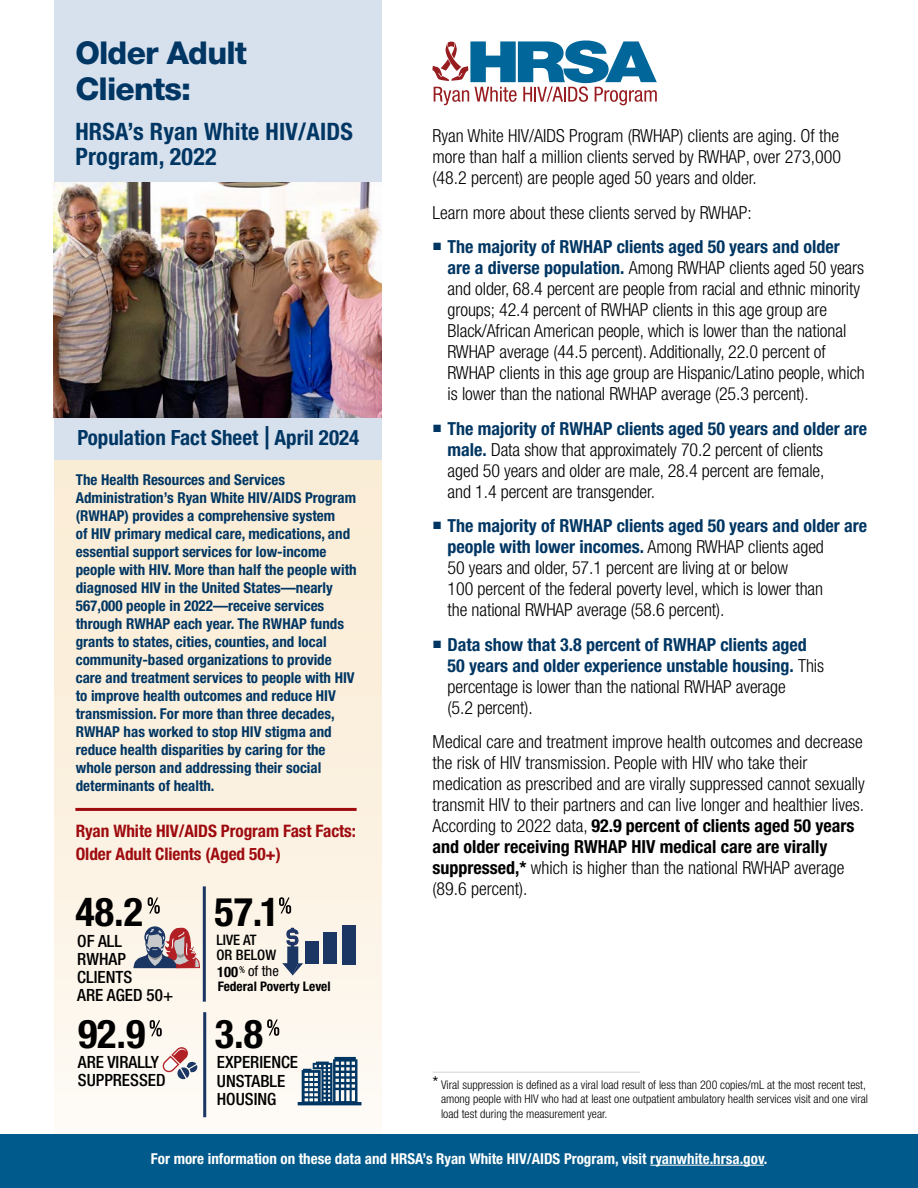
<style>
.page{position:relative;width:918px;height:1188px;background:#fff}
.page>*{position:absolute;margin:0;border:0;box-sizing:border-box;transform-origin:0 0}
.t1{font:700 condensed 39.75px "Helvetica Neue LT Std";color:#000}
.t2{font:800 31.5px/36px "Helvetica Neue LT Std";letter-spacing:-.025em;color:#003663}
.t3{font:700 condensed 24px/25.5px "Helvetica Neue LT Std";letter-spacing:.01em;color:#003663}
.t4{font:700 condensed 21px "Helvetica Neue LT Std";color:#003663}
.t5{font:300 condensed 18px/21px "Helvetica Neue LT Std";letter-spacing:-.005em;color:#000}
.t6{font:700 condensed 18px/21px "Helvetica Neue LT Std";color:#003663}
.t7{font:700 condensed 17.25px/22.5px "Helvetica Neue LT Std";letter-spacing:-.005em;color:#9e0b0f}
.t8{font:500 condensed 16.8px/18px "Helvetica Neue LT Std";color:#000}
.t9{font:700 condensed 15px/18px "Helvetica Neue LT Std";color:#003663}
.t10{font:700 condensed 15px "Helvetica Neue LT Std";color:#fff}
.t11{font:500 condensed 14.4px/15.6px "Helvetica Neue LT Std";color:#000}
.t12{font:condensed 14.4px "Helvetica Neue LT Std";color:#000}
.t13{font:700 condensed 14.4px "Helvetica Neue LT Std";color:#000}
.t14{font:700 condensed 13.2px "Helvetica Neue LT Std";color:#000}
.t15{font:300 condensed 12px/14.4px "Helvetica Neue LT Std";color:#000}
.s1{font-size:31.5px}
.s2{font-weight:700;color:#003663}
.s3{font-weight:300;color:#000}
.s4{font-weight:700}
.s5{font-size:18px}
</style>
<div class="page">
<svg style="left:54px;top:459px;width:327px;height:659px;background:#fbf1e1"></svg>
<div style="left:54px;top:0;width:327px;height:459px;background:#d7e0ed"></div>
<svg style="left:148px;top:897px;width:12px;height:17px"></svg>
<hr style="left:203px;top:886px;width:3px;height:116px;background:#1c3664">
<svg style="left:279px;top:897px;width:12px;height:17px"></svg>
<svg style="left:240px;top:966px;width:5px;height:7px"></svg>
<hr style="left:203px;top:1012px;width:3px;height:105px;background:#1c3664">
<svg style="left:267px;top:1019px;width:12px;height:17px"></svg>
<div style="left:342px;top:925px;width:13px;height:39px;background:#1c3664"></div>
<div style="left:323px;top:932px;width:14px;height:32px;background:#1c3664"></div>
<div style="left:306px;top:941px;width:13px;height:23px;background:#1c3664"></div>
<svg style="left:282px;top:928px;width:21px;height:48px"></svg>
<svg style="left:162px;top:1047px;width:36px;height:33px"></svg>
<svg style="left:133px;top:926px;width:68px;height:110px;background:#dbccca"></svg>
<svg style="left:298px;top:1057px;width:63px;height:48px"></svg>
<svg style="left:432px;top:40px;width:225px;height:65px"></svg>
<hr style="left:433px;top:1072px;width:207px;height:1px;background:#d1d3d4">
<img style="left:53px;top:182px;width:328px;height:236px">
<hr style="left:75px;top:808px;width:282px;height:3px;background:#9e0b0f">
<div style="left:0;top:1134px;width:918px;height:54px;background:#005a8b"></div>
<hr style="left:650px;top:1165px;width:114px;height:1px;background:#fff">
<h2 class="t2" style="left:75px;top:34px;width:173px">Older Adult<br>Clients:</h2>
<h3 class="t3" style="left:75px;top:118px;width:279px">HRSA’s Ryan White HIV/AIDS<br>Program, 2022</h3>
<p class="t4" style="left:77px;top:425px;width:283px">Population Fact Sheet <span class="s1">|</span> April 2024</p>
<p class="t9" style="left:76px;top:471px;width:282px">The Health Resources and Services Administration’s Ryan White HIV/AIDS Program (R W H A P ) provides a comprehensive system<br>of HIV primary medical care, medications, and essential support services for low-income people with HIV. More than half the people with diagnosed HIV in the United States—nearly 567,000 people in 2022—receive services through R W H A P each year. The R W H A P funds grants to states, cities, counties, and local community-based organizations to provide care and treatment services to people with HIV to improve health outcomes and reduce HIV transmission. For more than three decades,<br>R W H A P has worked to stop HIV stigma and reduce health disparities by caring for the whole person and addressing their social determinants of health.</p>
<p class="t7" style="left:76px;top:820px;width:282px">Ryan White HIV/AIDS Program Fast Facts:<br>Older Adult Clients (Aged 50+)</p>
<h1 class="t1" style="left:76px;top:888px;width:69px">48.2</h1>
<h1 class="t1" style="left:214px;top:888px;width:67px">57.1</h1>
<p class="t8" style="left:77px;top:932px;width:97px">OF ALL<br>RWHAP<br>CLIENTS<br>ARE AGED 50+</p>
<p class="t11" style="left:216px;top:931px;width:61px">LIVE AT<br>OR BELOW</p>
<p class="t12" style="left:248px;top:963px;width:32px">of the</p>
<p class="t13" style="left:217px;top:963px;width:23px">100</p>
<p class="t14" style="left:218px;top:978px;width:114px">Federal Poverty Level</p>
<h1 class="t1" style="left:78px;top:1010px;width:69px">92.9</h1>
<h1 class="t1" style="left:215px;top:1010px;width:50px">3.8</h1>
<p class="t8" style="left:78px;top:1053px;width:89px">ARE VIRALLY<br>SUPPRESSED</p>
<p class="t8" style="left:217px;top:1053px;width:83px">EXPERIENCE<br>UNSTABLE<br>HOUSING</p>
<p class="t5" style="left:433px;top:125px;width:410px;text-align:justify">Ryan White HIV/AIDS Program (R W H A P ) clients are aging. Of the more than half a million clients served by R W H A P , over 273,000 (48.2 percent) are people aged 50 years and older.</p>
<p class="t5" style="left:433px;top:202px;width:321px">Learn more about these clients served by R W H A P :</p>
<p class="t5" style="left:448px;top:236px;width:419px;text-indent:-15px"><sup>■</sup> <span class="s2">The majority of R W H A P clients aged 50 years and older are a diverse population.</span> Among R W H A P clients aged 50 years and older, 68.4 percent are people from racial and ethnic minority groups; 42.4 percent of R W H A P clients in this age group are Black/African American people, which is lower than the national<br>R W H A P average (44.5 percent). Additionally, 22.0 percent of<br>R W H A P clients in this age group are Hispanic/Latino people, which is lower than the national R W H A P average (25.3 percent).</p>
<p class="t5" style="left:448px;top:418px;width:421px;text-indent:-15px"><sup>■</sup> <span class="s2">The majority of R W H A P clients aged 50 years and older are male.</span> Data show that approximately 70.2 percent of clients<br>aged 50 years and older are male, 28.4 percent are female,<br>and 1.4 percent are transgender.</p>
<p class="t5" style="left:448px;top:515px;width:421px;text-indent:-15px"><sup>■</sup> <span class="s2">The majority of R W H A P clients aged 50 years and older are people with lower incomes.</span> Among R W H A P clients aged<br>50 years and older, 57.1 percent are living at or below<br>100 percent of the federal poverty level, which is lower than<br>the national R W H A P average (58.6 percent).</p>
<p class="t6" style="left:448px;top:634px;width:378px;text-indent:-15px"><sup>■</sup> Data show that 3.8 percent of R W H A P clients aged 50 years and older experience unstable housing. <span class="s3">This percentage is lower than the national R W H A P average<br>(5.2 percent).</span></p>
<p class="t5" style="left:433px;top:731px;width:434px">Medical care and treatment improve health outcomes and decrease the risk of HIV transmission. People with HIV who take their medication as prescribed and are virally suppressed cannot sexually transmit HIV to their partners and can live longer and healthier lives.<br>According to 2022 data, <span class="s4">92.9 percent of clients aged 50 years and older receiving R W H A P HIV medical care are virally suppressed,*</span> which is higher than the national R W H A P average (89.6 percent).</p>
<p class="t15" style="left:441px;top:1077px;width:428px;text-indent:-8px"><span class="s5">*</span> Viral suppression is defined as a viral load result of less than 200 copies/mL at the most recent test, among people with HIV who had at least one outpatient ambulatory health services visit and one viral load test during the measurement year.</p>
<p class="t10" style="left:151px;top:1149px;width:618px">For more information on these data and HRSA’s Ryan White HIV/AIDS Program, visit ryanwhite.hrsa.gov.</p>
</div>
